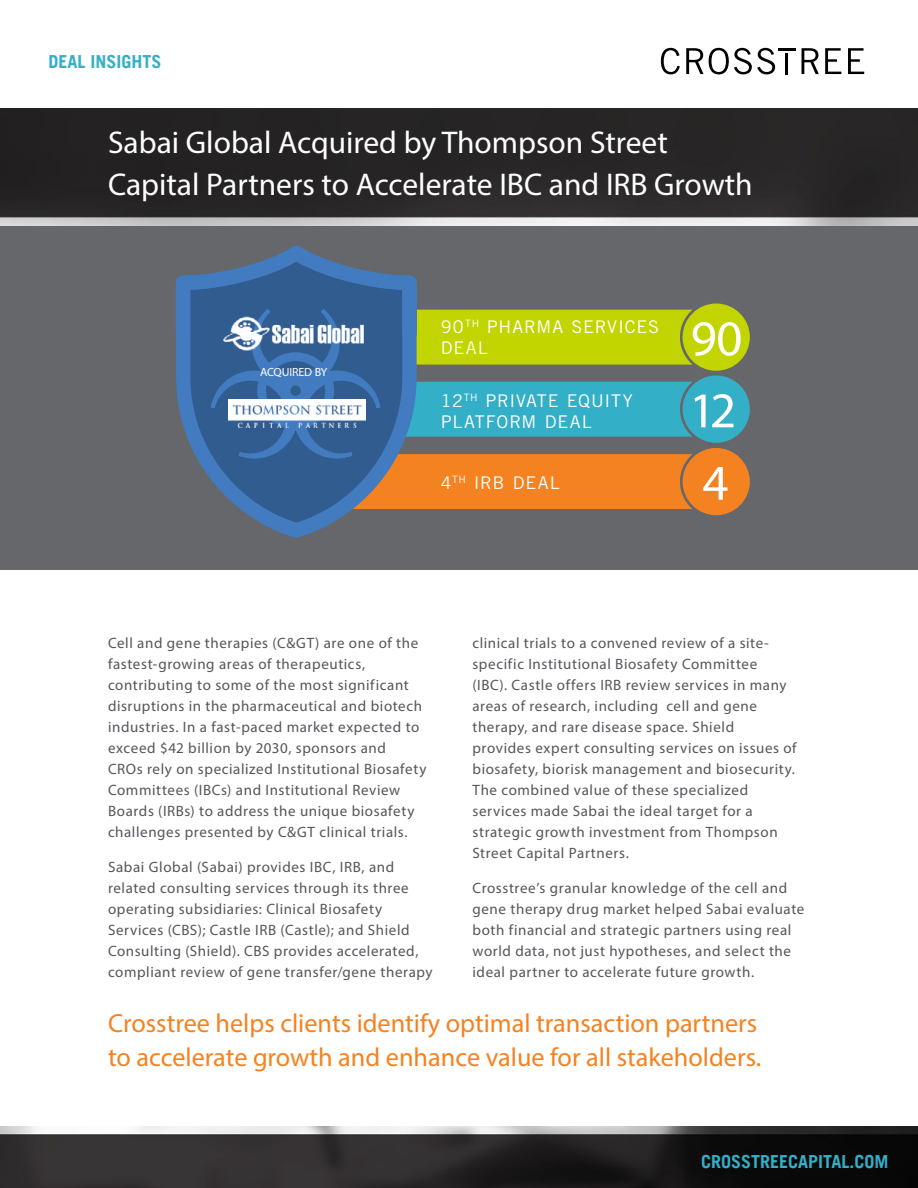
<style>
.page{position:relative;width:918px;height:1188px;background:#fff}
.page>*{position:absolute;margin:0;border:0;box-sizing:border-box;transform-origin:0 0}
.t1{font:700 50.4px/72.2px "Trade Gothic LT Std";color:#fff}
.t2{font:31.5px/42px "Myriad Pro";color:#fff}
.t3{font:26.25px/34.5px "Myriad Pro";color:#f58220}
.t4{font:700 18px "Trade Gothic LT";color:#34afc8}
.t5{font:17.55px/21px "Trade Gothic LT Std";letter-spacing:.045em;color:#fff}
.t6{font:15px/21px "Myriad Pro";letter-spacing:.04em;color:#54565b}
.t7{font:700 11.85px "Trade Gothic LT Std";letter-spacing:-.02em;color:#fff}
</style>
<div class="page">
<img style="left:0;top:1127px;width:918px;height:61px">
<svg style="left:661px;top:48px;width:19px;height:26px"></svg>
<svg style="left:686px;top:48px;width:89px;height:26px"></svg>
<svg style="left:802px;top:48px;width:17px;height:26px"></svg>
<svg style="left:825px;top:48px;width:16px;height:26px"></svg>
<svg style="left:848px;top:48px;width:16px;height:26px"></svg>
<hr style="left:785px;top:53px;width:3px;height:21px;background:#000">
<hr style="left:778px;top:48px;width:18px;height:3px;background:#000">
<img style="left:0;top:108px;width:918px;height:118px">
<div style="left:0;top:226px;width:918px;height:344px;background:#65676b"></div>
<div style="left:683px;top:304px;width:67px;height:67px;background:#c2d500;border-radius:50%"></div>
<div style="left:683px;top:448px;width:67px;height:67px;background:#f58220;border-radius:50%"></div>
<div style="left:683px;top:376px;width:67px;height:67px;background:#34afc8;border-radius:50%"></div>
<svg style="left:240px;top:246px;width:113px;height:292px"></svg>
<svg style="left:175px;top:251px;width:518px;height:258px"></svg>
<img style="left:229px;top:399px;width:136px;height:29px">
<img style="left:222px;top:315px;width:145px;height:36px">
<p class="t4" style="left:49px;top:50px;width:115px">DEAL INSIGHTS</p>
<h2 class="t2" style="left:108px;top:121px;width:646px">Sabai Global Acquired by Thompson Street<br>Capital Partners to Accelerate IBC and IRB Growth</h2>
<p class="t7" style="left:260px;top:365px;width:69px">ACQUIRED BY</p>
<p class="t5" style="left:441px;top:316px;width:220px">90<sup>TH</sup> PHARMA SERVICES<br>DEAL</p>
<p class="t5" style="left:441px;top:390px;width:193px">12<sup>TH</sup> PRIVATE EQUITY<br>PLATFORM DEAL</p>
<p class="t5" style="left:441px;top:472px;width:120px">4<sup>TH</sup> IRB DEAL</p>
<h1 class="t1" style="left:689px;top:302px;width:55px">90<br>12<br>4</h1>
<p class="t6" style="left:472px;top:633px;width:326px">clinical trials to a convened review of a site&shy;specific Institutional Biosafety Committee<br>(IBC). Castle offers IRB review services in many areas of research, including cell and gene therapy, and rare disease space. Shield<br>provides expert consulting services on issues of biosafety, biorisk management and biosecurity.<br>The combined value of these specialized services made Sabai the ideal target for a strategic growth investment from Thompson Street Capital Partners.</p>
<p class="t6" style="left:472px;top:877px;width:333px">Crosstree’s granular knowledge of the cell and gene therapy drug market helped Sabai evaluate both financial and strategic partners using real world data, not just hypotheses, and select the ideal partner to accelerate future growth.</p>
<h3 class="t3" style="left:108px;top:1005px;width:655px">Crosstree helps clients identify optimal transaction partners to accelerate growth and enhance value for all stakeholders.</h3>
<p class="t6" style="left:108px;top:633px;width:320px">Cell and gene therapies (C&amp;GT) are one of the fastest-growing areas of therapeutics, contributing to some of the most significant disruptions in the pharmaceutical and biotech industries. In a fast-paced market expected to exceed $42 billion by 2030, sponsors and<br>CROs rely on specialized Institutional Biosafety Committees (IBCs) and Institutional Review Boards (IRBs) to address the unique biosafety challenges presented by C&amp;GT clinical trials.</p>
<p class="t6" style="left:108px;top:856px;width:326px">Sabai Global (Sabai) provides IBC, IRB, and related consulting services through its three operating subsidiaries: Clinical Biosafety Services (CBS); Castle IRB (Castle); and Shield Consulting (Shield). CBS provides accelerated, compliant review of gene transfer/gene therapy</p>
<p class="t4" style="left:701px;top:1150px;width:189px">CROSSTREECAPITAL.COM</p>
</div>
